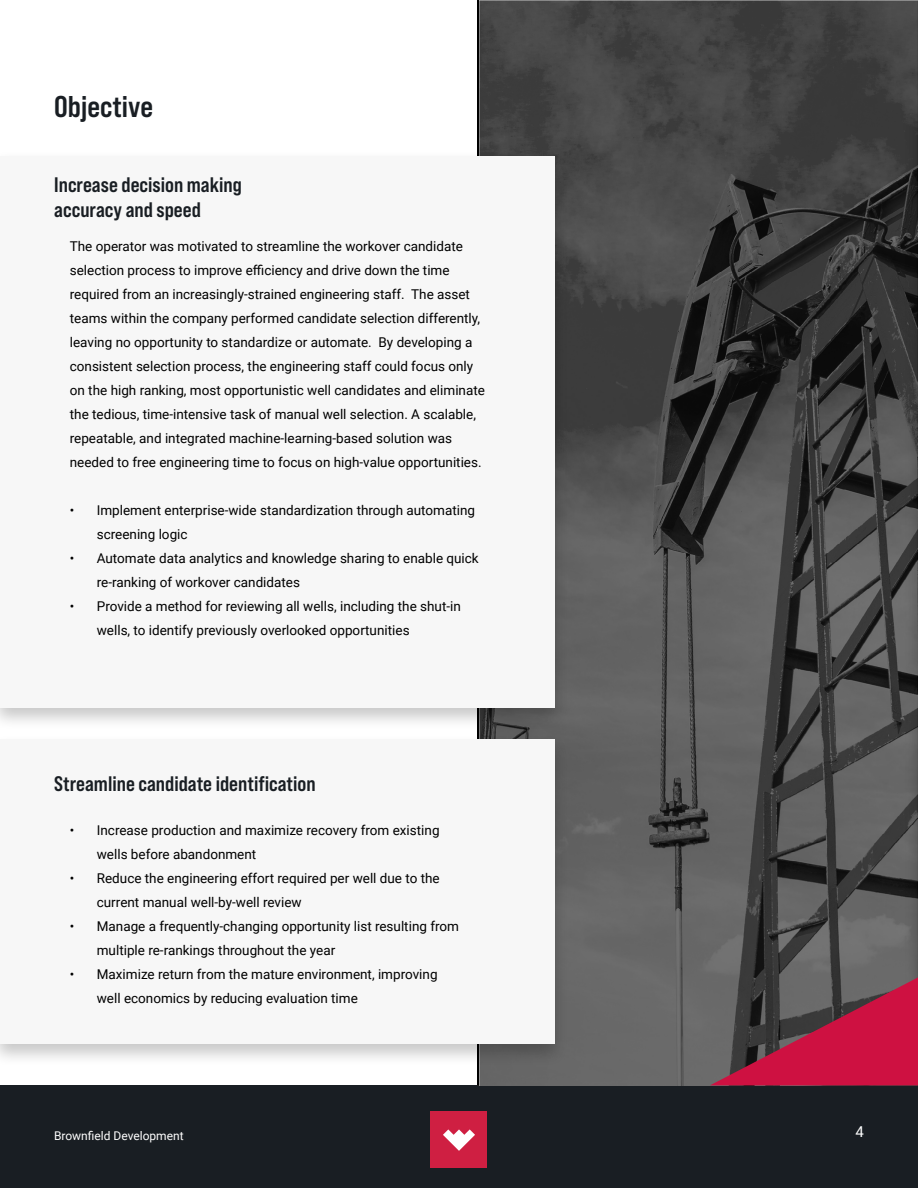
<style>
.page{position:relative;width:918px;height:1188px;background:#fff}
.page>*{position:absolute;margin:0;border:0;box-sizing:border-box;transform-origin:0 0}
.t1{font:30px "Bebas Neue Pro Sm E Bd";color:#191e23}
.t2{font:21px/25.2px "Bebas Neue Pro Sm E Bd";color:#191e23}
.t3{font:15px "Roboto";color:#fff}
.t4{font:13.5px/24px "Roboto";color:#000}
.t5{font:12px "Roboto";color:#fff}
</style>
<div class="page">
<div style="left:0;top:1085px;width:918px;height:103px;background:#191e23"></div>
<div style="left:431px;top:1111px;width:56px;height:57px;background:#cf1f42"></div>
<svg style="left:443px;top:1129px;width:32px;height:22px"></svg>
<svg style="left:477px;top:0;width:441px;height:1085px;background:#4c4c4c"></svg>
<div style="left:0;top:150px;width:569px;height:580px;background:#000;opacity:.22"></div>
<div style="left:0;top:156px;width:554px;height:551px;background:#f7f7f7"></div>
<div style="left:904px;top:106px;width:14px;height:580px;background:#000;opacity:.22"></div>
<div style="left:0;top:734px;width:569px;height:332px;background:#000;opacity:.22"></div>
<div style="left:0;top:740px;width:554px;height:304px;background:#f7f7f7"></div>
<div style="left:904px;top:697px;width:14px;height:321px;background:#000;opacity:.22"></div>
<svg style="left:710px;top:977px;width:208px;height:108px;background:#8f3149"></svg>
<h1 class="t1" style="left:54px;top:88px;width:100px">Objective</h1>
<h2 class="t2" style="left:54px;top:172px;width:189px">Increase decision making accuracy and speed</h2>
<p class="t4" style="left:70px;top:234px;width:417px">The operator was motivated to streamline the workover candidate selection process to improve efficiency and drive down the time required from an increasingly-strained engineering staff. The asset teams within the company performed candidate selection differently, leaving no opportunity to standardize or automate. By developing a consistent selection process, the engineering staff could focus only on the high ranking, most opportunistic well candidates and eliminate the tedious, time-intensive task of manual well selection. A scalable, repeatable, and integrated machine-learning-based solution was needed to free engineering time to focus on high-value opportunities.</p>
<p class="t4" style="left:97px;top:498px;width:380px;text-indent:-27px">• Implement enterprise-wide standardization through automating screening logic</p>
<p class="t4" style="left:97px;top:546px;width:384px;text-indent:-27px">• Automate data analytics and knowledge sharing to enable quick re-ranking of workover candidates</p>
<p class="t4" style="left:97px;top:594px;width:366px;text-indent:-27px">• Provide a method for reviewing all wells, including the shut-in wells, to identify previously overlooked opportunities</p>
<h2 class="t2" style="left:54px;top:770px;width:263px">Streamline candidate identification</h2>
<p class="t4" style="left:97px;top:818px;width:344px;text-indent:-27px">• Increase production and maximize recovery from existing wells before abandonment</p>
<p class="t4" style="left:97px;top:866px;width:344px;text-indent:-27px">• Reduce the engineering effort required per well due to the current manual well-by-well review</p>
<p class="t4" style="left:97px;top:914px;width:364px;text-indent:-27px">• Manage a frequently-changing opportunity list resulting from multiple re-rankings throughout the year</p>
<p class="t4" style="left:97px;top:962px;width:342px;text-indent:-27px">• Maximize return from the mature environment, improving well economics by reducing evaluation time</p>
<p class="t5" style="left:54px;top:1129px;width:131px">Brownfield Development</p>
<p class="t3" style="left:856px;top:1123px;width:10px">4</p>
</div>
